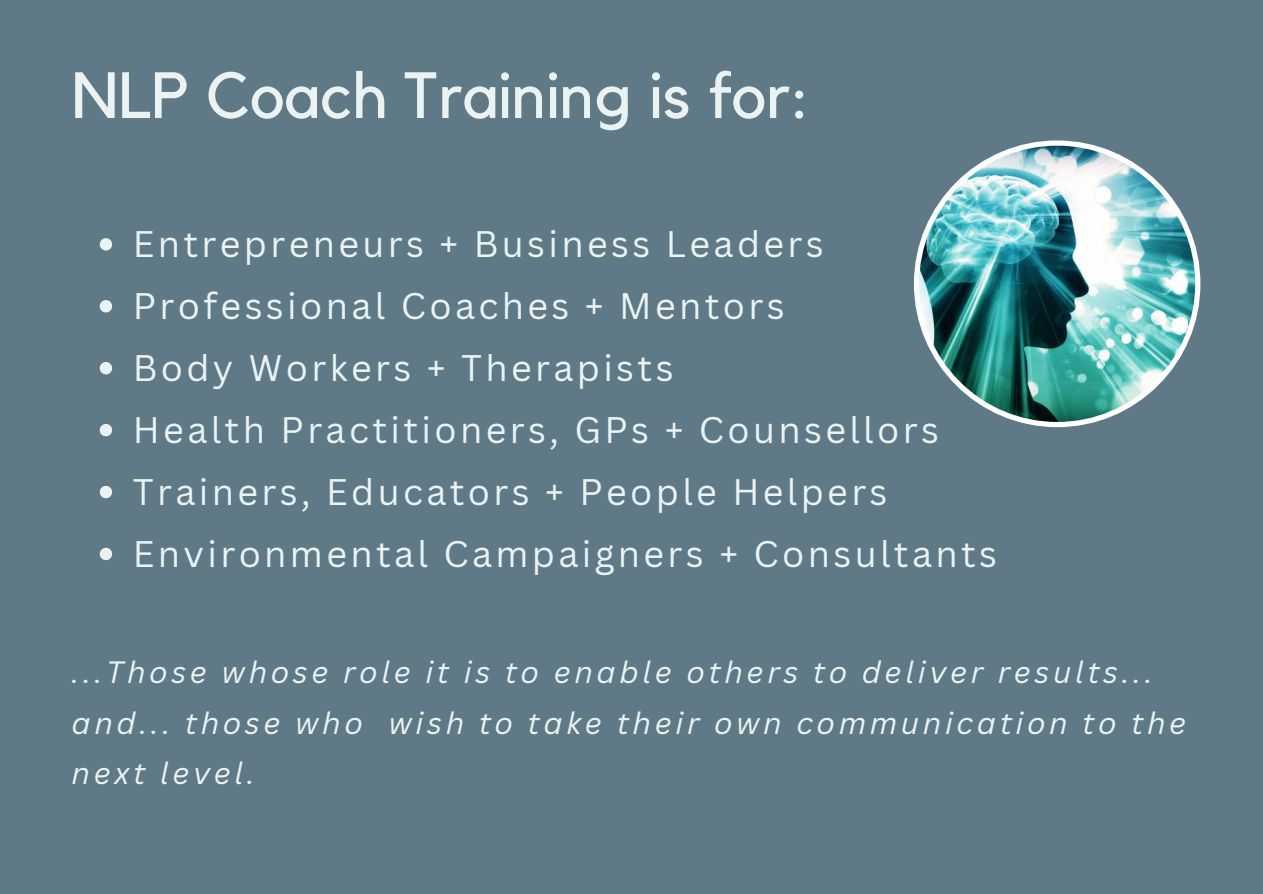
<style>
.page{position:relative;width:1263px;height:894px;background:#fff}
.page>*{position:absolute;margin:0;border:0;box-sizing:border-box;transform-origin:0 0}
.t1{font:64.5px "Kollektif";color:#eaf3f1}
.t2{font:36px/61.8px "Canva Sans";letter-spacing:.095em;color:#eaf3f1}
.t3{font:italic 30px/50.6px "Canva Sans";letter-spacing:.12em;color:#eaf3f1}
</style>
<div class="page">
<div style="left:0;top:0;width:1263px;height:893px;background:#5f7986"></div>
<svg style="left:100px;top:238px;width:12px;height:12px"></svg>
<svg style="left:100px;top:300px;width:12px;height:12px"></svg>
<svg style="left:100px;top:362px;width:12px;height:12px"></svg>
<svg style="left:100px;top:424px;width:12px;height:12px"></svg>
<svg style="left:100px;top:485px;width:12px;height:13px"></svg>
<svg style="left:100px;top:547px;width:12px;height:13px"></svg>
<img style="left:914px;top:140px;width:286px;height:287px">
<h1 class="t1" style="left:72px;top:58px;width:740px">NLP Coach Training is for:</h1>
<p class="t2" style="left:133px;top:213px;width:866px">Entrepreneurs + Business Leaders Professional Coaches + Mentors<br>Body Workers + Therapists<br>Health Practitioners, GPs + Counsellors Trainers, Educators + People Helpers Environmental Campaigners + Consultants</p>
<p class="t3" style="left:72px;top:646px;width:1116px">...Those whose role it is to enable others to deliver results... and... those who wish to take their own communication to the next level.</p>
</div>
